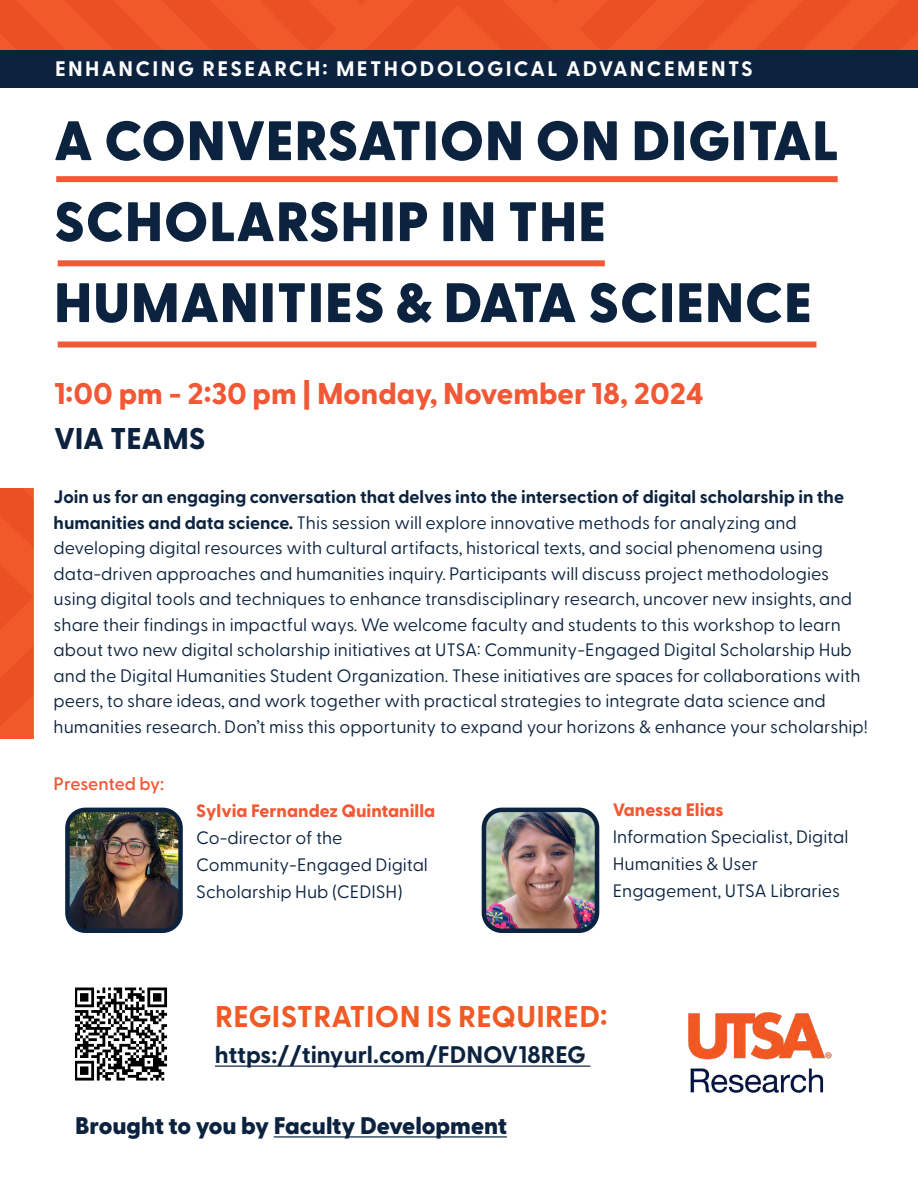
<style>
.page{position:relative;width:918px;height:1188px;background:#fff}
.page>*{position:absolute;margin:0;border:0;box-sizing:border-box;transform-origin:0 0}
.t1{font:800 55.5px/81px "Greycliff CF";letter-spacing:.01em;color:#0c233f}
.t2{font:800 30px "Greycliff CF";color:#f15835}
.t3{font:700 30px "Greycliff CF";letter-spacing:.01em;color:#f15a25}
.t4{font:800 30px "Greycliff CF";letter-spacing:-.005em;color:#0c233f}
.t5{font:800 24px "Greycliff CF";color:#0c233f}
.t6{font:700 24px "Greycliff CF";color:#0c233f}
.t7{font:700 21px "Greycliff CF";letter-spacing:.11em;color:#fff}
.t8{font:18px/25.5px "Greycliff CF";color:#0c233f}
.t9{font:800 18px "Greycliff CF";color:#f15835}
.t10{font:600 18px "Greycliff CF";letter-spacing:-.005em;color:#f15835}
.s1{font-weight:700}
</style>
<div class="page">
<div style="left:0;top:0;width:918px;height:50px;background:#ef5729"></div>
<div style="left:0;top:50px;width:918px;height:37px;background:#0c233f"></div>
<div style="left:56px;top:176px;width:782px;height:6px;background:#f15835"></div>
<div style="left:58px;top:260px;width:547px;height:6px;background:#f15835"></div>
<hr style="left:215px;top:1066px;width:375px;height:1px;background:#0c233f">
<img style="left:75px;top:987px;width:93px;height:94px">
<hr style="left:274px;top:1136px;width:233px;height:2px;background:#0c233f">
<img style="left:688px;top:1012px;width:144px;height:81px">
<div style="left:0;top:489px;width:33px;height:249px;background:#ef5728"></div>
<img style="left:70px;top:813px;width:108px;height:115px">
<div style="left:65px;top:808px;width:118px;height:125px;border:4px solid #0c233f;border-radius:18px"></div>
<div style="left:58px;top:342px;width:758px;height:6px;background:#f15835"></div>
<img style="left:487px;top:813px;width:107px;height:115px">
<div style="left:482px;top:808px;width:117px;height:125px;border:4px solid #0c233f;border-radius:18px"></div>
<p class="t7" style="left:55px;top:52px;width:699px">ENHANCING RESEARCH: METHODOLOGICAL ADVANCEMENTS</p>
<h1 class="t1" style="left:54px;top:98px;width:786px">A CONVERSATION ON DIGITAL<br>SCHOLARSHIP IN THE<br>HUMANITIES &amp; DATA SCIENCE</h1>
<h2 class="t2" style="left:54px;top:370px;width:651px">1:00 pm - 2:30 pm | Monday, November 18, 2024</h2>
<h2 class="t4" style="left:54px;top:415px;width:153px">VIA TEAMS</h2>
<p class="t8" style="left:54px;top:483px;width:816px"><span class="s1">Join us for an engaging conversation that delves into the intersection of digital scholarship in the humanities and data science.</span> This session will explore innovative methods for analyzing and developing digital resources with cultural artifacts, historical texts, and social phenomena using data-driven approaches and humanities inquiry. Participants will discuss project methodologies using digital tools and techniques to enhance transdisciplinary research, uncover new insights, and share their findings in impactful ways. We welcome faculty and students to this workshop to learn about two new digital scholarship initiatives at UTSA: Community-Engaged Digital Scholarship Hub and the Digital Humanities Student Organization. These initiatives are spaces for collaborations with peers, to share ideas, and work together with practical strategies to integrate data science and humanities research. Don’t miss this opportunity to expand your horizons &amp; enhance your scholarship!</p>
<p class="t10" style="left:54px;top:770px;width:112px">Presented by:</p>
<p class="t9" style="left:196px;top:797px;width:240px">Sylvia Fernandez Quintanilla</p>
<p class="t8" style="left:196px;top:823px;width:233px;line-height:27px">Co-director of the<br>Community-Engaged Digital<br>Scholarship Hub (CEDISH)</p>
<p class="t9" style="left:613px;top:796px;width:112px">Vanessa Elias</p>
<p class="t8" style="left:613px;top:822px;width:237px;line-height:27px">Information Specialist, Digital<br>Humanities &amp; User<br>Engagement, UTSA Libraries</p>
<h2 class="t3" style="left:215px;top:994px;width:394px">REGISTRATION IS REQUIRED:</h2>
<h3 class="t6" style="left:215px;top:1036px;width:372px">https://tinyurl.com/FDNOV18REG</h3>
<h3 class="t5" style="left:75px;top:1107px;width:433px">Brought to you by Faculty Development</h3>
</div>
